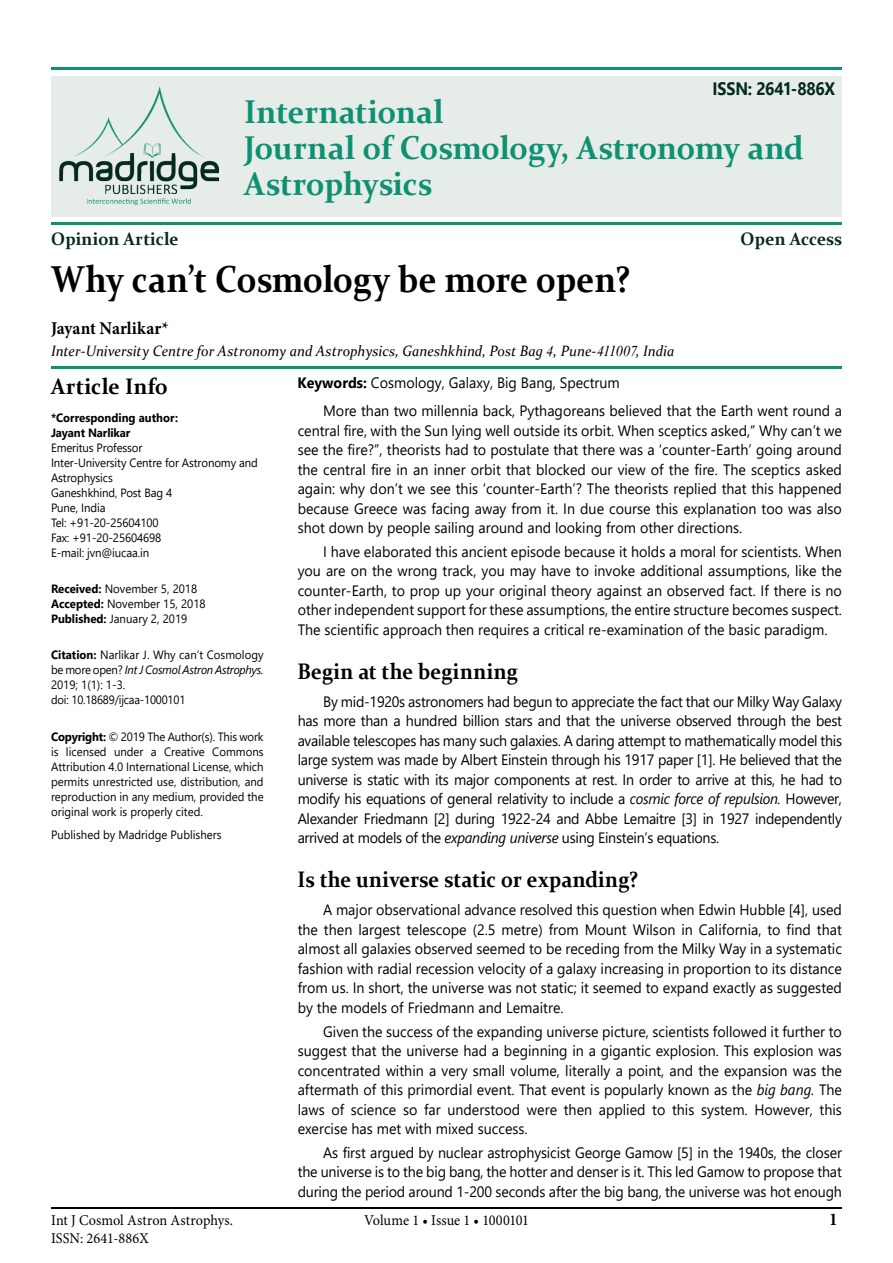
<style>
.page{position:relative;width:893px;height:1263px;background:#fff}
.page>*{position:absolute;margin:0;border:0;box-sizing:border-box;transform-origin:0 0}
.t1{font:700 37.5px "Constantia";letter-spacing:-.01em;color:#000;scale:.9 1}
.t2{font:700 33px/36px "Constantia";letter-spacing:-.005em;color:#0e9172;scale:.95 1}
.t3{font:700 22.5px "Constantia";letter-spacing:.01em;color:#000;scale:.9 1}
.t4{font:700 22.5px "Constantia";letter-spacing:.01em;color:#000;scale:.95 1}
.t5{font:700 18px "Constantia";letter-spacing:.005em;color:#032920;scale:.95 1}
.t6{font:700 18px "Minion Pro";letter-spacing:.005em;color:#000;scale:.95 1}
.t7{font:700 18px "Segoe UI";letter-spacing:-.01em;color:#032920;scale:.9 1}
.t8{font:15px/19.5px "Segoe UI";color:#000;text-align:justify;scale:.95 1}
.t9{font:italic 15px "Constantia";color:#000;scale:.95 1}
.t10{font:15px "Minion Pro";color:#000;scale:.95 1}
.t11{font:12px/15px "Segoe UI";letter-spacing:-.01em;color:#000;scale:.95 1}
.t12{font:700 12px/15px "Segoe UI";color:#000;scale:.95 1}
.s1{font-family:"Times New Roman"}
.s2{font-weight:700}
.s3{font-style:italic}
</style>
<div class="page">
<hr style="left:51px;top:1208px;width:791px;height:1px;background:#000">
<div style="left:51px;top:76px;width:791px;height:140px;background:#e6ede9"></div>
<hr style="left:51px;top:223px;width:791px;height:2px;background:#0e9172">
<hr style="left:51px;top:366px;width:791px;height:2px;background:#0e9172">
<hr style="left:51px;top:68px;width:791px;height:2px;background:#0e9172">
<img style="left:59px;top:86px;width:160px;height:120px">
<p class="t7" style="left:712px;top:71px;width:138px">ISSN: 2641-886X</p>
<h2 class="t2" style="left:244px;top:92px;width:591px">International<br>Journal of Cosmology, Astronomy and<br>Astrophysics</h2>
<p class="t5" style="left:51px;top:226px;width:136px">Opinion Article</p>
<p class="t5" style="left:741px;top:226px;width:108px">Open Access</p>
<h1 class="t1" style="left:51px;top:253px;width:645px">Why can’t Cosmology be more open?</h1>
<p class="t6" style="left:51px;top:316px;width:125px">Jayant Narlikar*</p>
<p class="t9" style="left:51px;top:341px;width:658px">Inter-University Centre for Astronomy and Astrophysics, Ganeshkhind, Post Bag <span class="s1">4</span>, Pune-<span class="s1">411007</span>, India</p>
<h3 class="t4" style="left:51px;top:371px;width:125px">Article Info</h3>
<p class="t12" style="left:51px;top:409px;width:135px">*Corresponding author:<br>Jayant Narlikar</p>
<p class="t11" style="left:51px;top:439px;width:219px">Emeritus Professor<br>Inter-University Centre for Astronomy and<br>Astrophysics<br>Ganeshkhind, Post Bag 4<br>Pune, India<br>Tel: +91-20-25604100<br>Fax: +91-20-25604698<br>E-mail: jvn@iucaa.in</p>
<p class="t11" style="left:51px;top:580px;width:164px"><span class="s2">Received:</span> November 5, 2018<br><span class="s2">Accepted:</span> November 15, 2018<br><span class="s2">Published:</span> January 2, 2019</p>
<p class="t11" style="left:51px;top:646px;width:225px"><span class="s2">Citation:</span> Narlikar J. Why can’t Cosmology be more open? <span class="s3">Int J Cosmol Astron Astrophys.<br></span>2019; 1(1): 1-3.<br>doi: 10.18689/ijcaa-1000101</p>
<p class="t11" style="left:51px;top:728px;width:225px;text-align:justify"><span class="s2">Copyright:</span> © 2019 The Author(s). This work is licensed under a Creative Commons Attribution 4.0 International License, which permits unrestricted use, distribution, and reproduction in any medium, provided the original work is properly cited.</p>
<p class="t11" style="left:51px;top:826px;width:181px">Published by Madridge Publishers</p>
<p class="t8" style="left:323px;top:367px;width:548px;line-height:28px;text-indent:-26px"><span class="s2">Keywords:</span> Cosmology, Galaxy, Big Bang, Spectrum<br>More than two millennia back, Pythagoreans believed that the Earth went round a</p>
<p class="t8" style="left:298px;top:419px;width:574px">central fire, with the Sun lying well outside its orbit. When sceptics asked,” Why can’t we see the fire?”, theorists had to postulate that there was a ‘counter-Earth’ going around the central fire in an inner orbit that blocked our view of the fire. The sceptics asked again: why don’t we see this ‘counter-Earth’? The theorists replied that this happened because Greece was facing away from it. In due course this explanation too was also shot down by people sailing around and looking from other directions.</p>
<p class="t8" style="left:298px;top:540px;width:574px;text-indent:26px">I have elaborated this ancient episode because it holds a moral for scientists. When you are on the wrong track, you may have to invoke additional assumptions, like the counter-Earth, to prop up your original theory against an observed fact. If there is no other independent support for these assumptions, the entire structure becomes suspect.<br>The scientific approach then requires a critical re-examination of the basic paradigm.</p>
<h3 class="t3" style="left:298px;top:656px;width:246px">Begin at the beginning</h3>
<p class="t8" style="left:298px;top:690px;width:575px;text-indent:26px">By mid-1920s astronomers had begun to appreciate the fact that our Milky Way Galaxy has more than a hundred billion stars and that the universe observed through the best available telescopes has many such galaxies. A daring attempt to mathematically model this large system was made by Albert Einstein through his 1917 paper [1]. He believed that the universe is static with its major components at rest. In order to arrive at this, he had to modify his equations of general relativity to include a <span class="s3">cosmic force of repulsion.</span> However, Alexander Friedmann [2] during 1922-24 and Abbe Lemaitre [3] in 1927 independently arrived at models of the <span class="s3">expanding universe</span> using Einstein’s equations.</p>
<h3 class="t3" style="left:298px;top:864px;width:380px">Is the universe static or expanding?</h3>
<p class="t8" style="left:298px;top:899px;width:574px;text-indent:26px">A major observational advance resolved this question when Edwin Hubble [4], used the then largest telescope (2.5 metre) from Mount Wilson in California, to find that almost all galaxies observed seemed to be receding from the Milky Way in a systematic fashion with radial recession velocity of a galaxy increasing in proportion to its distance from us. In short, the universe was not static; it seemed to expand exactly as suggested by the models of Friedmann and Lemaitre.</p>
<p class="t8" style="left:298px;top:1020px;width:574px;text-indent:26px">Given the success of the expanding universe picture, scientists followed it further to suggest that the universe had a beginning in a gigantic explosion. This explosion was concentrated within a very small volume, literally a point, and the expansion was the aftermath of this primordial event. That event is popularly known as the <span class="s3">big bang.</span> The laws of science so far understood were then applied to this system. However, this exercise has met with mixed success.</p>
<p class="t8" style="left:298px;top:1141px;width:574px;text-indent:26px">As first argued by nuclear astrophysicist George Gamow [5] in the 1940s, the closer the universe is to the big bang, the hotter and denser is it. This led Gamow to propose that during the period around 1-200 seconds after the big bang, the universe was hot enough</p>
<p class="t10" style="left:51px;top:1210px;width:193px">Int J Cosmol Astron Astrophys.</p>
<p class="t10" style="left:364px;top:1210px;width:175px">Volume 1 • Issue 1 • 1000101</p>
<p class="t6" style="left:829px;top:1206px;width:11px">1</p>
<p class="t10" style="left:51px;top:1228px;width:105px">ISSN: 2641-886X</p>
</div>
